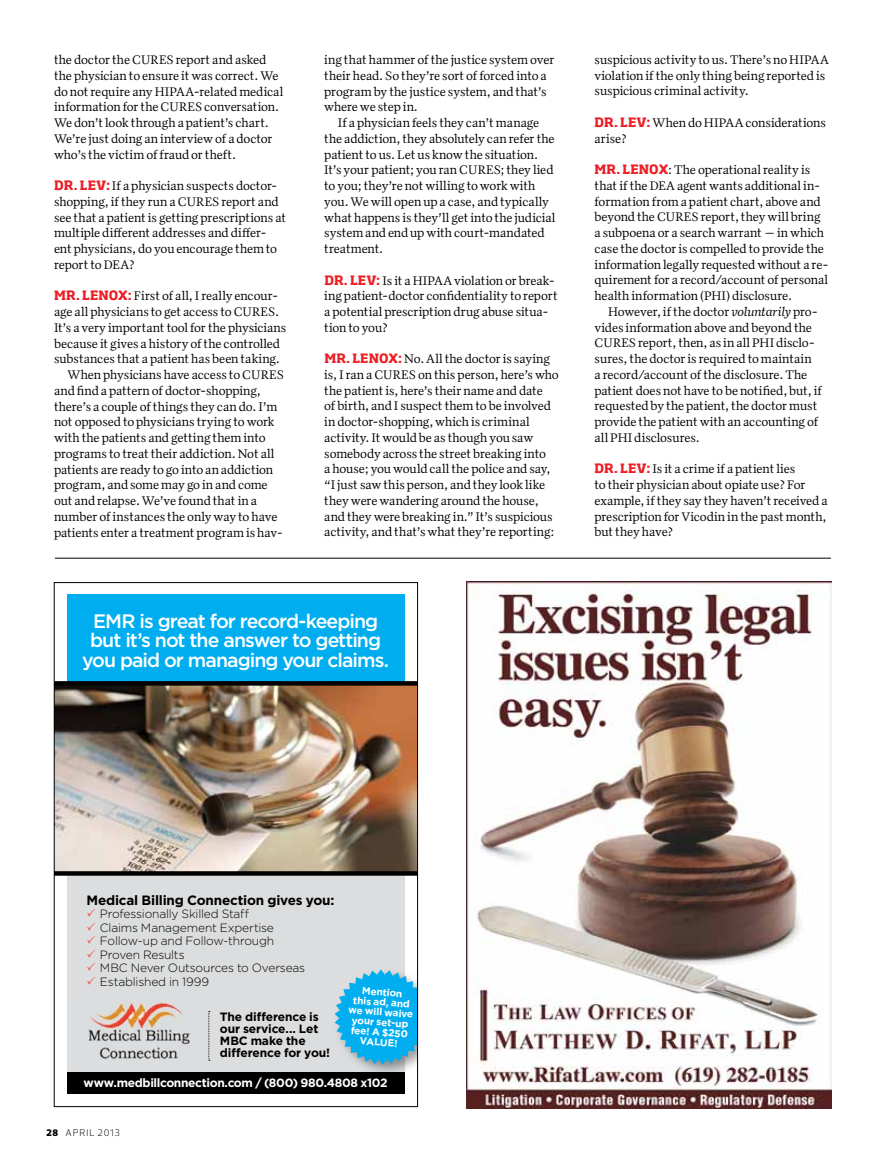
<style>
.page{position:relative;width:885px;height:1161px;background:#fff}
.page>*{position:absolute;margin:0;border:0;box-sizing:border-box;transform-origin:0 0}
.t1{font:500 19.5px/19.5px "Gotham";letter-spacing:-.05em;color:#fff;text-align:center}
.t2{font:700 13.5px "Gotham";letter-spacing:-.015em;color:#000}
.t3{font:12.75px/15.8px "Quiosco One";letter-spacing:-.015em;color:#000}
.t4{font:300 12px/13.5px "Gotham";letter-spacing:-.015em;color:#000}
.t5{font:700 12px/12px "Gotham";letter-spacing:-.01em;color:#000}
.t6{font:700 12px "Gotham";letter-spacing:-.025em;color:#fff}
.t7{font:700 10.05px/10.1px "Gotham";color:#fff;text-align:center}
.t8{font:300 9.75px "Prelo";letter-spacing:.09em;color:#000}
.s1{font-family:"Soho Pro";font-weight:700;color:#ed1d24}
.s2{font-style:italic}
.s3{font-weight:900}
</style>
<div class="page">
<img style="left:466px;top:582px;width:364px;height:527px">
<hr style="left:55px;top:558px;width:775px;height:1px;background:#000">
<div style="left:67px;top:781px;width:337px;height:313px;background:#dcddde"></div>
<div style="left:67px;top:594px;width:337px;height:118px;background:#00aeef"></div>
<img style="left:56px;top:686px;width:359px;height:185px">
<div style="left:54px;top:681px;width:363px;height:5px;background:#000"></div>
<div style="left:67px;top:1072px;width:337px;height:22px;background:#000"></div>
<div style="left:54px;top:871px;width:363px;height:5px;background:#000"></div>
<img style="left:87px;top:1002px;width:103px;height:57px">
<svg style="left:208px;top:1011px;width:2px;height:50px"></svg>
<img style="left:362px;top:968px;width:52px;height:109px">
<svg style="left:334px;top:969px;width:84px;height:96px"></svg>
<p class="t3" style="left:54px;top:52px;width:231px">the doctor the CURES report and asked the physician to ensure it was correct. We do not require any HIPAA-related medical information for the CURES conversation.<br>We don’t look through a patient’s chart.<br>We’re just doing an interview of a doctor who’s the victim of fraud or theft.</p>
<p class="t3" style="left:54px;top:178px;width:233px"><span class="s1">DR. LEV:</span> If a physician suspects doctor&shy;shopping, if they run a CURES report and see that a patient is getting prescriptions at multiple different addresses and differ&shy;ent physicians, do you encourage them to report to DEA?</p>
<p class="t3" style="left:54px;top:288px;width:226px"><span class="s1">MR. LENOX:</span> First of all, I really encour-</p>
<p class="t3" style="left:54px;top:304px;width:226px">age all physicians to get access to CURES.</p>
<p class="t3" style="left:54px;top:319px;width:234px">It’s a very important tool for the physicians</p>
<p class="t3" style="left:54px;top:335px;width:227px">because it gives a history of the controlled</p>
<p class="t3" style="left:54px;top:351px;width:227px">substances that a patient has been taking.</p>
<p class="t3" style="left:68px;top:367px;width:218px">When physicians have access to CURES</p>
<p class="t3" style="left:54px;top:382px;width:208px">and find a pattern of doctor-shopping,</p>
<p class="t3" style="left:54px;top:398px;width:225px">there’s a couple of things they can do. I’m</p>
<p class="t3" style="left:54px;top:414px;width:222px">not opposed to physicians trying to work</p>
<p class="t3" style="left:54px;top:430px;width:213px">with the patients and getting them into</p>
<p class="t3" style="left:54px;top:445px;width:222px">programs to treat their addiction. Not all</p>
<p class="t3" style="left:54px;top:461px;width:221px">patients are ready to go into an addiction</p>
<p class="t3" style="left:54px;top:477px;width:215px">program, and some may go in and come</p>
<p class="t3" style="left:54px;top:493px;width:204px">out and relapse. We’ve found that in a</p>
<p class="t3" style="left:54px;top:508px;width:225px">number of instances the only way to have</p>
<p class="t3" style="left:54px;top:524px;width:231px">patients enter a treatment program is hav-</p>
<p class="t3" style="left:324px;top:52px;width:231px">ing that hammer of the justice system over their head. So they’re sort of forced into a program by the justice system, and that’s where we step in.</p>
<p class="t3" style="left:324px;top:115px;width:232px;text-indent:14px">If a physician feels they can’t manage the addiction, they absolutely can refer the patient to us. Let us know the situation.<br>It’s your patient; you ran CURES; they lied to you; they’re not willing to work with you. We will open up a case, and typically what happens is they’ll get into the judicial system and end up with court-mandated treatment.</p>
<p class="t3" style="left:324px;top:272px;width:235px"><span class="s1">DR. LEV:</span> Is it a HIPAA violation or break&shy;ing patient-doctor confidentiality to report a potential prescription drug abuse situa&shy;tion to you?</p>
<p class="t3" style="left:324px;top:351px;width:236px"><span class="s1">MR. LENOX:</span> No. All the doctor is saying is, I ran a CURES on this person, here’s who the patient is, here’s their name and date<br>of birth, and I suspect them to be involved in doctor-shopping, which is criminal activity. It would be as though you saw somebody across the street breaking into<br>a house; you would call the police and say, “I just saw this person, and they look like they were wandering around the house, and they were breaking in.” It’s suspicious activity, and that’s what they’re reporting:</p>
<h1 class="t1" style="left:82px;top:611px;width:308px">EMR is great for record-keeping but it’s not the answer to getting you paid or managing your claims.</h1>
<p class="t3" style="left:594px;top:51px;width:236px">suspicious activity to us. There’s no HIPAA violation if the only thing being reported is suspicious criminal activity.</p>
<p class="t3" style="left:594px;top:114px;width:233px"><span class="s1">DR. LEV:</span> When do HIPAA considerations arise?</p>
<p class="t3" style="left:594px;top:162px;width:236px"><span class="s1">MR. LENOX</span>: The operational reality is that if the DEA agent wants additional in&shy;formation from a patient chart, above and beyond the CURES report, they will bring a subpoena or a search warrant — in which case the doctor is compelled to provide the information legally requested without a re&shy;quirement for a record/account of personal health information (PHI) disclosure.</p>
<p class="t3" style="left:594px;top:303px;width:229px;text-indent:14px">However, if the doctor <span class="s2">voluntarily</span> pro&shy;vides information above and beyond the CURES report, then, as in all PHI disclo&shy;sures, the doctor is required to maintain<br>a record/account of the disclosure. The patient does not have to be notified, but, if requested by the patient, the doctor must provide the patient with an accounting of all PHI disclosures.</p>
<p class="t3" style="left:594px;top:461px;width:234px"><span class="s1">DR. LEV:</span> Is it a crime if a patient lies<br>to their physician about opiate use? For example, if they say they haven’t received a prescription for Vicodin in the past month, but they have?</p>
<p class="t2" style="left:86px;top:892px;width:249px">Medical Billing Connection gives you:</p>
<p class="t4" style="left:100px;top:907px;width:207px">Professionally Skilled Staff<br>Claims Management Expertise<br>Follow-up and Follow-through<br>Proven Results<br>MBC Never Outsources to Overseas<br>Established in 1999</p>
<p class="t5" style="left:220px;top:1011px;width:112px">The difference is our service... Let<br>MBC make the difference for you!</p>
<p class="t7" style="left:350px;top:984px;width:67px;rotate:4deg">Mention<br>this ad, and we will waive your set-up fee! A $250 vALue!</p>
<p class="t6" style="left:84px;top:1076px;width:305px">www.medbillconnection.com / (800) 980.4808 x102</p>
<p class="t8" style="left:46px;top:1127px;width:75px"><span class="s3">28</span> april 2013</p>
</div>
